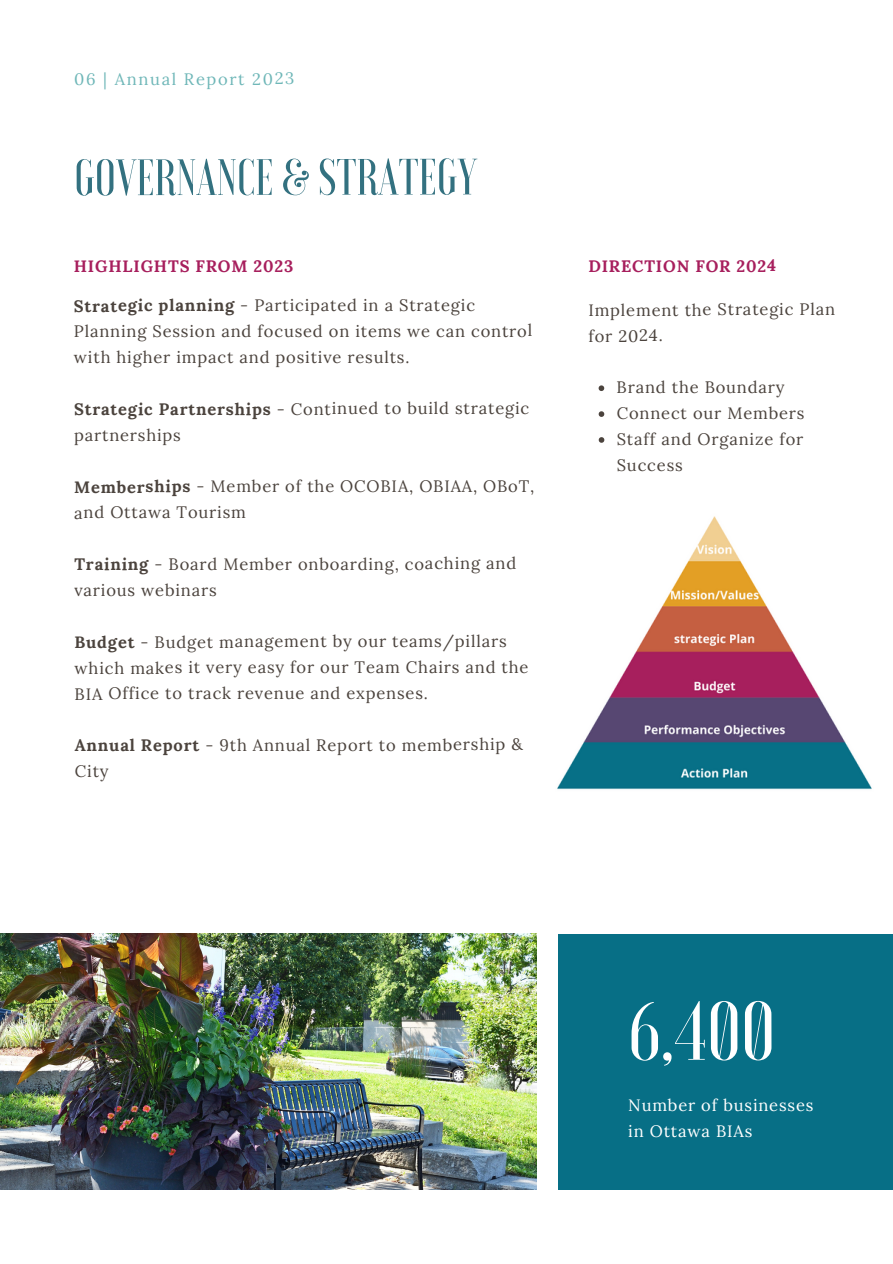
<style>
.page{position:relative;width:893px;height:1264px;background:#fff}
.page>*{position:absolute;margin:0;border:0;box-sizing:border-box;transform-origin:0 0}
.t1{font:500 82.65px "Voga";color:#fff}
.t2{font:500 51px "Voga";color:#337180}
.t3{font:16.5px/26px "Lora";letter-spacing:.045em;color:#4b433d}
.t4{font:700 16.5px "Lora";letter-spacing:.045em;color:#a71f5d}
.t5{font:16.5px/26px "Lora";letter-spacing:.045em;color:#fff}
.t6{font:16.5px "Lora";letter-spacing:.095em;color:#6fb7b8}
.s1{font-weight:700}
</style>
<div class="page">
<div style="left:558px;top:934px;width:334px;height:256px;background:#076f86"></div>
<img style="left:557px;top:516px;width:315px;height:274px">
<svg style="left:598px;top:385px;width:6px;height:6px"></svg>
<svg style="left:598px;top:411px;width:6px;height:6px"></svg>
<svg style="left:598px;top:437px;width:6px;height:6px"></svg>
<img style="left:0;top:933px;width:536px;height:256px">
<p class="t6" style="left:74px;top:68px;width:222px">06 | Annual Report 2023</p>
<h2 class="t2" style="left:74px;top:152px;width:404px">GOVERNANCE &amp; STRATEGY</h2>
<h3 class="t4" style="left:74px;top:255px;width:221px">HIGHLIGHTS FROM 2023</h3>
<p class="t3" style="left:74px;top:292px;width:460px"><span class="s1">Strategic planning</span> - Participated in a Strategic<br>Planning Session and focused on items we can control with higher impact and positive results.</p>
<p class="t3" style="left:74px;top:395px;width:457px;line-height:26.4px"><span class="s1">Strategic Partnerships</span> - Continued to build strategic partnerships</p>
<p class="t3" style="left:74px;top:473px;width:461px"><span class="s1">Memberships</span> - Member of the OCOBIA, OBIAA, OBoT, and Ottawa Tourism</p>
<p class="t3" style="left:74px;top:550px;width:443px"><span class="s1">Training</span> - Board Member onboarding, coaching and various webinars</p>
<p class="t3" style="left:74px;top:628px;width:455px"><span class="s1">Budget</span> - Budget management by our teams/pillars which makes it very easy for our Team Chairs and the<br>BIA Office to track revenue and expenses.</p>
<p class="t3" style="left:75px;top:731px;width:449px;line-height:26.4px"><span class="s1">Annual Report</span> - 9th Annual Report to membership &amp;<br>City</p>
<h3 class="t4" style="left:588px;top:255px;width:189px">DIRECTION FOR 2024</h3>
<p class="t3" style="left:588px;top:296px;width:248px">Implement the Strategic Plan for 2024.</p>
<p class="t3" style="left:616px;top:374px;width:169px">Brand the Boundary</p>
<p class="t3" style="left:616px;top:400px;width:189px">Connect our Members</p>
<p class="t3" style="left:616px;top:426px;width:188px">Staff and Organize for<br>Success</p>
<p class="t1" style="left:628px;top:989px;width:149px">6,400</p>
<p class="t5" style="left:628px;top:1091px;width:187px">Number of businesses in Ottawa BIAs</p>
</div>
